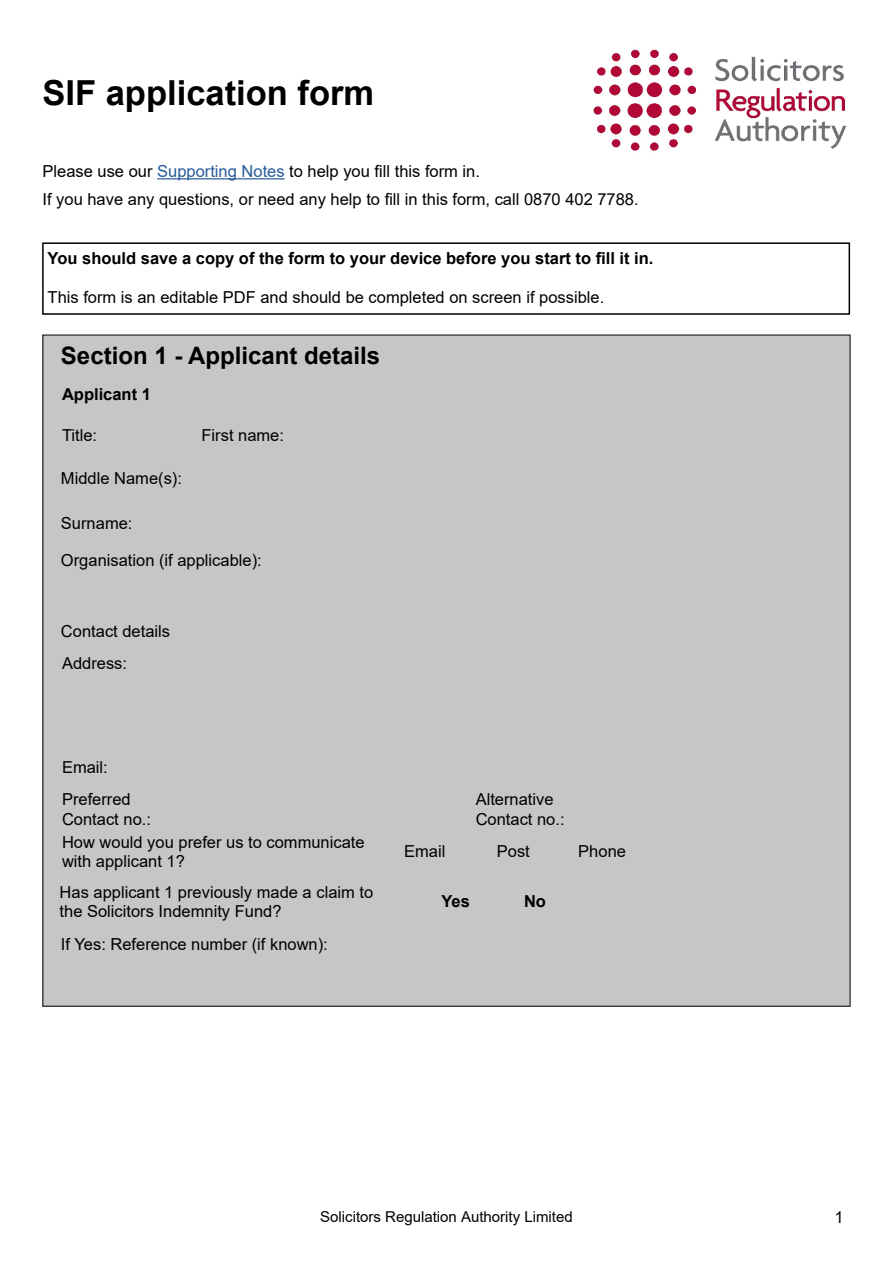
<style>
.page{position:relative;width:893px;height:1263px;background:#fff}
.page>*{position:absolute;margin:0;border:0;box-sizing:border-box;transform-origin:0 0}
.t1{font:700 34.5px "Arial";color:#000}
.t2{font:700 24px "Arial";color:#000}
.t3{font:16.5px/19.8px "Arial";color:#000}
.t4{font:700 16.5px "Arial";color:#000}
.t5{font:15px "Arial";color:#000}
.s1{color:#275b9b}
</style>
<div class="page">
<div style="left:43px;top:335px;width:807px;height:671px;background:#c6c6c6"></div>
<img style="left:593px;top:49px;width:254px;height:102px">
<hr style="left:157px;top:178px;width:128px;height:1px;background:#275b9b">
<div style="left:42px;top:242px;width:808px;height:73px;border:2px solid #000"></div>
<h1 class="t1" style="left:43px;top:69px;width:333px">SIF application form</h1>
<p class="t3" style="left:43px;top:157px;width:598px;line-height:28.3px">Please use our <span class="s1">Supporting Notes</span> to help you fill this form in.<br>If you have any questions, or need any help to fill in this form, call 0870 402 7788.</p>
<p class="t4" style="left:48px;top:246px;width:607px">You should save a copy of the form to your device before you start to fill it in.</p>
<p class="t3" style="left:48px;top:288px;width:558px">This form is an editable PDF and should be completed on screen if possible.</p>
<h2 class="t2" style="left:61px;top:339px;width:321px">Section 1 - Applicant details</h2>
<p class="t4" style="left:62px;top:382px;width:90px">Applicant 1</p>
<p class="t3" style="left:62px;top:425px;width:37px">Title:</p>
<p class="t3" style="left:61px;top:468px;width:123px">Middle Name(s):</p>
<p class="t3" style="left:61px;top:513px;width:73px">Surname:</p>
<p class="t3" style="left:202px;top:425px;width:84px">First name:</p>
<p class="t3" style="left:61px;top:550px;width:202px">Organisation (if applicable):</p>
<p class="t3" style="left:61px;top:621px;width:111px">Contact details</p>
<p class="t3" style="left:62px;top:654px;width:67px">Address:</p>
<p class="t3" style="left:62px;top:751px;width:70px;line-height:32.2px">Email:<br>Preferred</p>
<p class="t3" style="left:62px;top:808px;width:304px;line-height:22.5px">Contact no.:<br>How would you prefer us to communicate</p>
<p class="t3" style="left:62px;top:851px;width:124px">with applicant 1?</p>
<p class="t3" style="left:60px;top:882px;width:315px">Has applicant 1 previously made a claim to the Solicitors Indemnity Fund?</p>
<p class="t3" style="left:61px;top:934px;width:268px">If Yes: Reference number (if known):</p>
<p class="t3" style="left:476px;top:789px;width:90px">Alternative<br>Contact no.:</p>
<p class="t3" style="left:404px;top:842px;width:43px">Email</p>
<p class="t3" style="left:497px;top:842px;width:35px">Post</p>
<p class="t4" style="left:441px;top:889px;width:30px">Yes</p>
<p class="t4" style="left:524px;top:889px;width:23px">No</p>
<p class="t3" style="left:578px;top:842px;width:49px">Phone</p>
<p class="t5" style="left:320px;top:1207px;width:254px">Solicitors Regulation Authority Limited</p>
<p class="t3" style="left:835px;top:1207px;width:11px">1</p>
</div>
